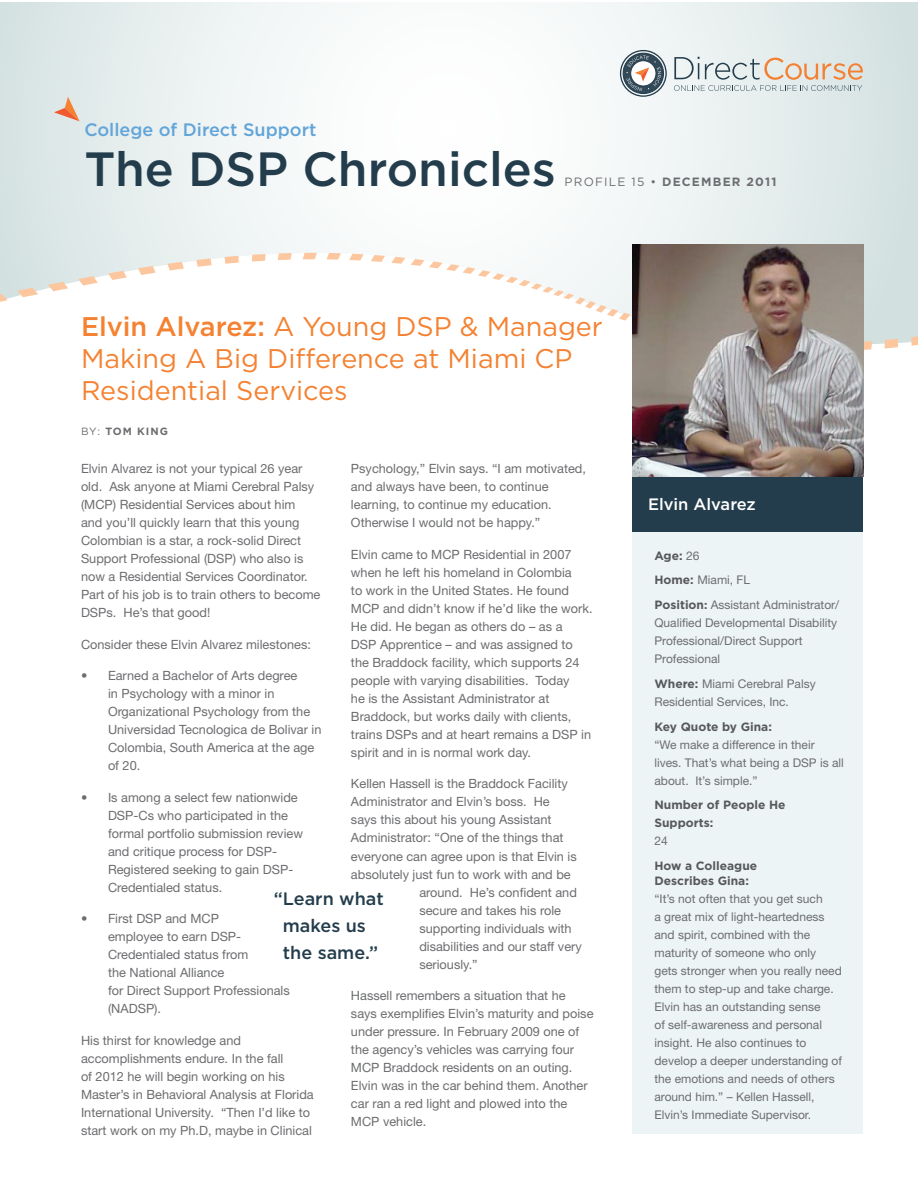
<style>
.page{position:relative;width:918px;height:1188px;background:#fff}
.page>*{position:absolute;margin:0;border:0;box-sizing:border-box;transform-origin:0 0}
.t1{font:500 48px "Gotham";color:#243d4c}
.t2{font:27px/32.4px "Gotham";color:#f48232}
.t3{font:500 18px/27px "Gotham";color:#243d4c;text-align:center}
.t4{font:500 18px "Gotham";color:#62a5d9}
.t5{font:500 16.5px "Gotham";color:#fff}
.t6{font:12.75px/18px "Helvetica Neue LT Std";color:#6c6d70}
.t7{font:12px/18px "Helvetica Neue LT Std";color:#6c6d70}
.t8{font:700 12px/18px "Gotham";color:#57585a}
.t9{font:700 12px "Gotham";letter-spacing:.1em;color:#6c6d70}
.t10{font:700 10.5px "Gotham";letter-spacing:.1em;color:#6c6d70}
.s1{font-weight:400}
.s2{font-weight:500}
.s3{font-family:"Helvetica Neue LT Std";font-weight:400;color:#6c6d70}
.s4{font-family:"Gotham";font-weight:700;color:#57585a}
.s5{font-weight:700;color:#57585a}
</style>
<div class="page">
<svg style="left:0;top:2px;width:918px;height:297px;fill:#f2f6f6"></svg>
<svg style="left:575px;top:236px;width:343px;height:115px"></svg>
<svg style="left:0;top:253px;width:574px;height:49px"></svg>
<svg style="left:54px;top:97px;width:26px;height:24px"></svg>
<div style="left:633px;top:245px;width:230px;height:889px;background:#edf4f6"></div>
<img style="left:633px;top:245px;width:231px;height:232px">
<div style="left:633px;top:477px;width:230px;height:54px;background:#243d4c"></div>
<div style="left:623px;top:53px;width:41px;height:41px;background:#324958;border-radius:50%"></div>
<div style="left:623px;top:53px;width:41px;height:41px;border:1px solid #243d4c;border-radius:50%"></div>
<div style="left:620px;top:50px;width:47px;height:47px;border:1px solid #243d4c;border-radius:50%"></div>
<svg style="left:674px;top:57px;width:244px;height:128px"></svg>
<svg style="left:626px;top:56px;width:35px;height:35px"></svg>
<h3 class="t4" style="left:84px;top:119px;width:234px">College of Direct Support</h3>
<h1 class="t1" style="left:84px;top:142px;width:473px">The DSP Chronicles</h1>
<p class="t9" style="left:565px;top:175px;width:213px"><span class="s1">profile 15 •</span> DECEMBER 2011</p>
<h2 class="t2" style="left:81px;top:309px;width:523px"><span class="s2">Elvin Alvarez:</span> A Young DSP &amp; Manager<br>Making A Big Difference at Miami CP<br>Residential Services</h2>
<p class="t10" style="left:81px;top:425px;width:89px"><span class="s1">by:</span> tom king</p>
<p class="t6" style="left:81px;top:460px;width:241px">Elvin Alvarez is not your typical 26 year old. Ask anyone at Miami Cerebral Palsy (MCP) Residential Services about him<br>and you’ll quickly learn that this young Colombian is a star, a rock-solid Direct Support Professional (DSP) who also is now a Residential Services Coordinator.<br>Part of his job is to train others to become DSPs. He’s that good!</p>
<p class="t6" style="left:81px;top:635px;width:231px">Consider these Elvin Alvarez milestones:</p>
<p class="t6" style="left:108px;top:667px;width:215px;text-indent:-27px">• Earned a Bachelor of Arts degree<br>in Psychology with a minor in<br>Organizational Psychology from the<br>Universidad Tecnologica de Bolivar in<br>Colombia, South America at the age of 20.</p>
<p class="t6" style="left:108px;top:788px;width:197px;text-indent:-27px">• Is among a select few nationwide<br>DSP-Cs who participated in the formal portfolio submission review and critique process for DSP-<br>Registered seeking to gain DSP-<br>Credentialed status.</p>
<p class="t6" style="left:108px;top:910px;width:183px;text-indent:-27px">• First DSP and MCP<br>employee to earn DSP-<br>Credentialed status from<br>the National Alliance<br>for Direct Support Professionals (NADSP).</p>
<p class="t6" style="left:81px;top:1031px;width:234px">His thirst for knowledge and accomplishments endure. In the fall<br>of 2012 he will begin working on his Master’s in Behavioral Analysis at Florida International University. “Then I’d like to start work on my Ph.D, maybe in Clinical</p>
<p class="t6" style="left:351px;top:460px;width:236px">Psychology,” Elvin says. “I am motivated, and always have been, to continue learning, to continue my education.<br>Otherwise I would not be happy.”</p>
<p class="t6" style="left:351px;top:545px;width:243px">Elvin came to MCP Residential in 2007 when he left his homeland in Colombia<br>to work in the United States. He found MCP and didn’t know if he’d like the work.<br>He did. He began as others do – as a<br>DSP Apprentice – and was assigned to the Braddock facility, which supports 24 people with varying disabilities. Today<br>he is the Assistant Administrator at Braddock, but works daily with clients, trains DSPs and at heart remains a DSP in spirit and in is normal work day.</p>
<p class="t6" style="left:351px;top:775px;width:218px">Kellen Hassell is the Braddock Facility</p>
<p class="t6" style="left:351px;top:793px;width:200px">Administrator and Elvin’s boss. He</p>
<p class="t6" style="left:351px;top:811px;width:202px">says this about his young Assistant</p>
<p class="t6" style="left:351px;top:829px;width:214px">Administrator: “One of the things that</p>
<p class="t6" style="left:351px;top:847px;width:227px">everyone can agree upon is that Elvin is</p>
<p class="t6" style="left:351px;top:865px;width:221px">absolutely just fun to work with and be</p>
<p class="t6" style="left:419px;top:883px;width:159px">around. He’s confident and</p>
<p class="t6" style="left:419px;top:901px;width:143px">secure and takes his role</p>
<p class="t6" style="left:419px;top:919px;width:154px">supporting individuals with</p>
<p class="t6" style="left:419px;top:937px;width:164px">disabilities and our staff very</p>
<p class="t6" style="left:419px;top:955px;width:60px">seriously.”</p>
<p class="t6" style="left:351px;top:986px;width:244px">Hassell remembers a situation that he says exemplifies Elvin’s maturity and poise under pressure. In February 2009 one of the agency’s vehicles was carrying four MCP Braddock residents on an outing.<br>Elvin was in the car behind them. Another car ran a red light and plowed into the MCP vehicle.</p>
<h3 class="t3" style="left:274px;top:885px;width:111px">“Learn what makes us the same.”</h3>
<p class="t5" style="left:648px;top:495px;width:109px">Elvin Alvarez</p>
<p class="t8" style="left:654px;top:546px;width:47px">Age: <span class="s3">26</span></p>
<p class="t7" style="left:654px;top:568px;width:186px;line-height:24.8px"><span class="s4">Home:</span> Miami, FL<br><span class="s4">Position</span><span class="s5">:</span> Assistant Administrator/</p>
<p class="t7" style="left:654px;top:614px;width:184px">Qualified Developmental Disability<br>Professional/Direct Support<br>Professional</p>
<p class="t7" style="left:654px;top:675px;width:163px"><span class="s4">Where:</span> Miami Cerebral Palsy<br>Residential Services, Inc.</p>
<p class="t8" style="left:654px;top:717px;width:119px">Key Quote by Gina:</p>
<p class="t7" style="left:654px;top:735px;width:191px">“We make a difference in their lives. That’s what being a DSP is all about. It’s simple.”</p>
<p class="t8" style="left:654px;top:796px;width:133px">N umber of People He<br>Supports:</p>
<p class="t7" style="left:654px;top:832px;width:15px">24</p>
<p class="t8" style="left:654px;top:858px;width:104px;line-height:15px">How a Colleague<br>Describes Gina:</p>
<p class="t7" style="left:654px;top:890px;width:189px">“It’s not often that you get such<br>a great mix of light-heartedness and spirit, combined with the maturity of someone who only gets stronger when you really need them to step-up and take charge.<br>Elvin has an outstanding sense<br>of self-awareness and personal insight. He also continues to develop a deeper understanding of the emotions and needs of others around him.” – Kellen Hassell,<br>Elvin’s Immediate Supervisor.</p>
</div>
